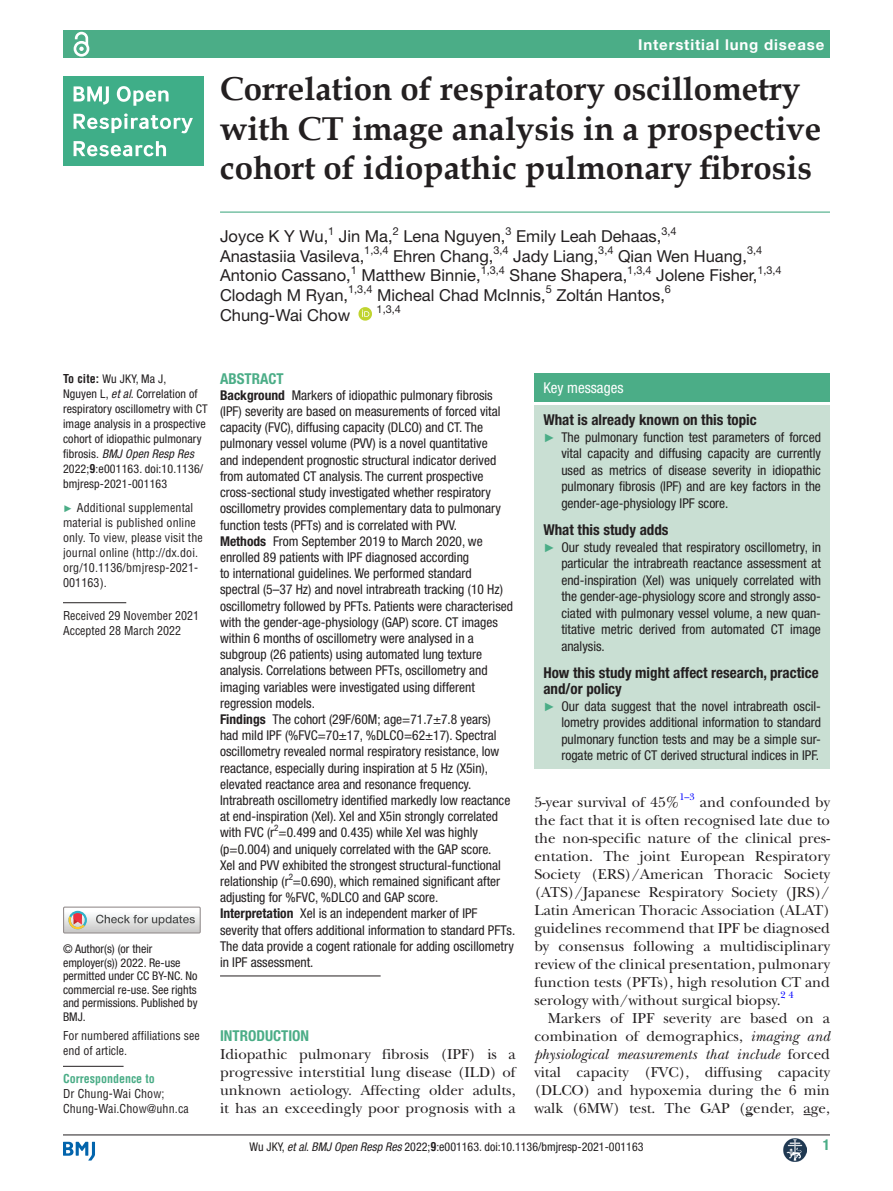
<style>
.page{position:relative;width:893px;height:1191px;background:#fff}
.page>*{position:absolute;margin:0;border:0;box-sizing:border-box;transform-origin:0 0}
.t1{font:700 33px/39px "Book Antiqua";color:#231f20}
.t2{font:16.5px "Helvetica Neue LT Std";color:#231f20}
.t3{font:15px/18px "New Baskerville";color:#231f20;text-align:justify}
.t4{font:700 condensed 15px/16.5px "Helvetica Neue LT Std";color:#231f20}
.t5{font:700 15px "Helvetica Neue LT Std";letter-spacing:.055em;color:#fff}
.t6{font:700 condensed 15px "Helvetica Neue LT Std";color:#4bad87}
.t7{font:condensed 15px "Helvetica Neue LT Std";color:#fff}
.t8{font:condensed 13.5px/16.2px "Helvetica Neue LT Std";color:#231f20}
.t9{font:condensed 12px/15px "Helvetica Neue LT Std";letter-spacing:.01em;color:#231f20}
.t10{font:condensed 12px/15px "Helvetica LT Std";letter-spacing:.01em;color:#231f20}
.t11{font:700 condensed 12px "Helvetica";color:#4bad87}
.t12{font:10.95px "Helvetica Neue LT Std";color:#231f20}
.t13{font:9.9px "New Baskerville";color:#00f}
.t14{font:condensed 9px "Helvetica Neue LT Std";color:#231f20}
.s1{font-family:"Helvetica";font-weight:700}
.s2{font-style:italic}
.s3{font-family:"Arial";font-stretch:normal;font-size:9.75px;color:#4bad87}
.s4{font-weight:700}
.s5{font-family:"Arial";font-stretch:normal;font-size:12px;color:#4bad87}
</style>
<div class="page">
<svg style="left:63px;top:1141px;width:32px;height:19px"></svg>
<hr style="left:63px;top:1134px;width:767px;height:1px;background:#231f20">
<img style="left:783px;top:1138px;width:23px;height:23px">
<div style="left:63px;top:906px;width:138px;height:27px;border:1px solid #969090"></div>
<svg style="left:64px;top:907px;width:136px;height:26px"></svg>
<hr style="left:63px;top:602px;width:63px;height:1px;background:#231f20">
<hr style="left:63px;top:1066px;width:61px;height:1px;background:#231f20">
<div style="left:63px;top:76px;width:140px;height:90px;background:#3fae88"></div>
<svg style="left:74px;top:86px;width:35px;height:19px"></svg>
<svg style="left:117px;top:86px;width:52px;height:20px"></svg>
<svg style="left:74px;top:113px;width:119px;height:20px"></svg>
<svg style="left:74px;top:141px;width:92px;height:15px"></svg>
<hr style="left:220px;top:211px;width:610px;height:2px;background:#4bad87">
<svg style="left:358px;top:307px;width:14px;height:14px"></svg>
<div style="left:63px;top:31px;width:767px;height:27px;background:#4bad87"></div>
<svg style="left:72px;top:30px;width:20px;height:27px"></svg>
<hr style="left:220px;top:975px;width:161px;height:1px;background:#231f20">
<div style="left:534px;top:373px;width:296px;height:29px;background:#4bad87"></div>
<div style="left:534px;top:406px;width:296px;height:363px;background:#c9dfd3"></div>
<p class="t5" style="left:638px;top:35px;width:188px">Interstitial lung disease</p>
<h1 class="t1" style="left:220px;top:70px;width:603px">Correlation of respiratory oscillometry with CT image analysis in a prospective cohort of idiopathic pulmonary fibrosis</h1>
<p class="t2" style="left:220px;top:227px;width:110px">Joyce K Y Wu,</p>
<p class="t12" style="left:328px;top:224px;width:8px">1</p>
<p class="t2" style="left:339px;top:227px;width:55px">Jin Ma,</p>
<p class="t12" style="left:393px;top:224px;width:8px">2</p>
<p class="t2" style="left:403px;top:227px;width:104px">Lena Nguyen,</p>
<p class="t12" style="left:505px;top:224px;width:8px">3</p>
<p class="t2" style="left:516px;top:227px;width:147px">Emily Leah Dehaas,</p>
<p class="t12" style="left:661px;top:224px;width:17px">3,4</p>
<p class="t2" style="left:220px;top:246px;width:146px">Anastasiia Vasileva,</p>
<p class="t12" style="left:364px;top:244px;width:26px">1,3,4</p>
<p class="t2" style="left:393px;top:246px;width:102px">Ehren Chang,</p>
<p class="t12" style="left:493px;top:244px;width:17px">3,4</p>
<p class="t2" style="left:513px;top:246px;width:86px">Jady Liang,</p>
<p class="t12" style="left:598px;top:244px;width:17px">3,4</p>
<p class="t2" style="left:618px;top:246px;width:130px">Qian Wen Huang,</p>
<p class="t12" style="left:747px;top:244px;width:17px">3,4</p>
<p class="t2" style="left:220px;top:266px;width:132px">Antonio Cassano,</p>
<p class="t12" style="left:351px;top:263px;width:8px">1</p>
<p class="t2" style="left:362px;top:266px;width:121px">Matthew Binnie,</p>
<p class="t12" style="left:481px;top:263px;width:26px">1,3,4</p>
<p class="t2" style="left:510px;top:266px;width:119px">Shane Shapera,</p>
<p class="t12" style="left:627px;top:263px;width:26px">1,3,4</p>
<p class="t2" style="left:656px;top:266px;width:103px">Jolene Fisher,</p>
<p class="t12" style="left:757px;top:263px;width:26px">1,3,4</p>
<p class="t2" style="left:220px;top:285px;width:130px">Clodagh M Ryan,</p>
<p class="t12" style="left:348px;top:283px;width:26px">1,3,4</p>
<p class="t2" style="left:377px;top:285px;width:170px">Micheal Chad McInnis,</p>
<p class="t12" style="left:546px;top:283px;width:8px">5</p>
<p class="t2" style="left:556px;top:285px;width:110px">Zoltán Hantos,</p>
<p class="t12" style="left:665px;top:283px;width:8px">6</p>
<p class="t2" style="left:220px;top:305px;width:132px">Chung-Wai Chow</p>
<p class="t12" style="left:377px;top:303px;width:26px">1,3,4</p>
<p class="t9" style="left:63px;top:371px;width:146px"><span class="s1">To cite:</span> Wu JKY, Ma J,<br>Nguyen L, <span class="s2">et al</span>. Correlation of respiratory oscillometry with CT image analysis in a prospective cohort of idiopathic pulmonary fibrosis. <span class="s2">BMJ Open Resp Res<br></span>2022;<span class="s1">9</span>:e001163. doi:10.1136/ bmjresp-2021-001163</p>
<p class="t10" style="left:63px;top:499px;width:141px"><span class="s3">►</span> Additional supplemental material is published online only. To view, please visit the journal online (http://dx.doi. org/10.1136/bmjresp-2021-<br>001163).</p>
<p class="t10" style="left:63px;top:607px;width:138px">Received 29 November 2021<br>Accepted 28 March 2022</p>
<p class="t9" style="left:63px;top:942px;width:136px;line-height:13.5px">© Author(s) (or their employer(s)) 2022. Re-use permitted under CC BY-NC. No commercial re-use. See rights and permissions. Published by<br>BMJ.</p>
<p class="t10" style="left:63px;top:1027px;width:138px">For numbered affiliations see end of article.</p>
<p class="t11" style="left:63px;top:1071px;width:93px">Correspondence to</p>
<p class="t10" style="left:63px;top:1086px;width:127px">Dr Chung-Wai Chow;<br>Chung-Wai.Chow@uhn.ca</p>
<p class="t6" style="left:220px;top:369px;width:65px">ABSTRACT</p>
<p class="t8" style="left:220px;top:387px;width:295px"><span class="s4">Background</span> Markers of idiopathic pulmonary fibrosis (IPF) severity are based on measurements of forced vital capacity (FVC), diffusing capacity (DLCO) and CT. The pulmonary vessel volume (PVV) is a novel quantitative<br>and independent prognostic structural indicator derived from automated CT analysis. The current prospective cross-sectional study investigated whether respiratory oscillometry provides complementary data to pulmonary function tests (PFTs) and is correlated with PVV.<br><span class="s4">Methods</span> From September 2019 to March 2020, we enrolled 89 patients with IPF diagnosed according<br>to international guidelines. We performed standard spectral (5–37 Hz) and novel intrabreath tracking (10 Hz) oscillometry followed by PFTs. Patients were characterised with the gender-age-physiology (GAP) score. CT images within 6 months of oscillometry were analysed in a subgroup (26 patients) using automated lung texture analysis. Correlations between PFTs, oscillometry and imaging variables were investigated using different regression models.<br><span class="s4">Findings</span> The cohort (29F/60M; age=71.7±7.8 years)<br>had mild IPF (%FVC=70±17, %DLCO=62±17). Spectral oscillometry revealed normal respiratory resistance, low reactance, especially during inspiration at 5 Hz (X5in), elevated reactance area and resonance frequency.<br>Intrabreath oscillometry identified markedly low reactance at end-inspiration (XeI). XeI and X5in strongly correlated with FVC (r =0.499 and 0.435) while XeI was highly</p>
<p class="t14" style="left:274px;top:823px;width:6px">2</p>
<p class="t8" style="left:220px;top:840px;width:282px">(p=0.004) and uniquely correlated with the GAP score.<br>XeI and PVV exhibited the strongest structural-functional relationship (r =0.690), which remained significant after</p>
<p class="t14" style="left:289px;top:871px;width:6px">2</p>
<p class="t8" style="left:220px;top:889px;width:297px">adjusting for %FVC, %DLCO and GAP score.<br><span class="s4">Interpretation</span> XeI is an independent marker of IPF severity that offers additional information to standard PFTs.<br>The data provide a cogent rationale for adding oscillometry in IPF assessment.</p>
<p class="t6" style="left:220px;top:1026px;width:91px">INTRODUCTION</p>
<p class="t3" style="left:220px;top:1045px;width:297px">Idiopathic pulmonary fibrosis (IPF) is a progressive interstitial lung disease (ILD) of unknown aetiology. Affecting older adults, it has an exceedingly poor prognosis with a</p>
<p class="t7" style="left:543px;top:379px;width:82px">Key messages</p>
<p class="t4" style="left:543px;top:412px;width:215px">What is already known on this topic</p>
<p class="t8" style="left:561px;top:429px;width:261px;text-align:justify;text-indent:-18px"><span class="s5">►</span> The pulmonary function test parameters of forced vital capacity and diffusing capacity are currently used as metrics of disease severity in idiopathic pulmonary fibrosis (IPF) and are key factors in the gender-age-physiology IPF score.</p>
<p class="t4" style="left:543px;top:521px;width:127px">What this study adds</p>
<p class="t8" style="left:561px;top:538px;width:261px;text-align:justify;text-indent:-18px"><span class="s5">►</span> Our study revealed that respiratory oscillometry, in particular the intrabreath reactance assessment at end-inspiration (XeI) was uniquely correlated with the gender-age-physiology score and strongly asso&shy;ciated with pulmonary vessel volume, a new quan&shy;titative metric derived from automated CT image analysis.</p>
<p class="t4" style="left:543px;top:664px;width:277px">How this study might affect research, practice and/or policy</p>
<p class="t8" style="left:561px;top:697px;width:261px;text-align:justify;text-indent:-18px"><span class="s5">►</span> Our data suggest that the novel intrabreath oscil&shy;lometry provides additional information to standard pulmonary function tests and may be a simple sur&shy;rogate metric of CT derived structural indices in IPF.</p>
<p class="t3" style="left:534px;top:793px;width:146px">5-year survival of 45%</p>
<p class="t13" style="left:679px;top:791px;width:17px">1–3</p>
<p class="t3" style="left:534px;top:793px;width:297px;text-indent:165px">and confounded by the fact that it is often recognised late due to the non-specific nature of the clinical pres&shy;entation. The joint European Respiratory Society (ERS)/American Thoracic Society (ATS)/Japanese Respiratory Society (JRS)/ Latin American Thoracic Association (ALAT) guidelines recommend that IPF be diagnosed by consensus following a multidisciplinary review of the clinical presentation, pulmonary function tests (PFTs), high resolution CT and serology with/without surgical biopsy.<sup>2</sup> <sup>4</sup></p>
<p class="t3" style="left:534px;top:1009px;width:297px;text-indent:14px">Markers of IPF severity are based on a combination of demographics, <span class="s2">imaging and physiological measurements that include</span> forced vital capacity (FVC), diffusing capacity (DLCO) and hypoxemia during the 6 min walk (6MW) test. The GAP (gender, age,</p>
<p class="t9" style="left:249px;top:1138px;width:396px">Wu JKY, <span class="s2">et al</span>. <span class="s2">BMJ Open Resp Res</span> 2022;<span class="s1">9</span>:e001163. doi:10.1136/bmjresp-2021-001163</p>
<p class="t6" style="left:823px;top:1135px;width:9px">1</p>
</div>
